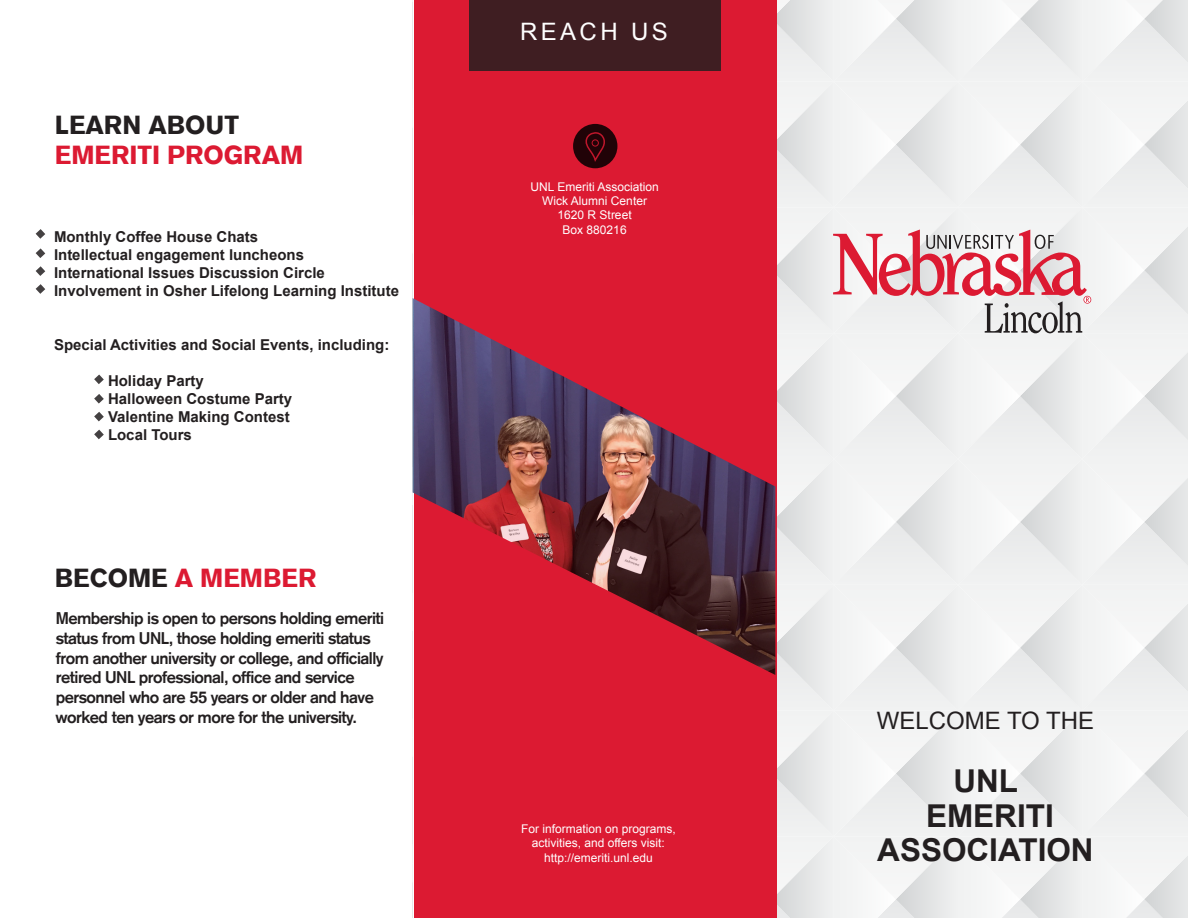
<style>
.page{position:relative;width:1188px;height:918px;background:#fff}
.page>*{position:absolute;margin:0;border:0;box-sizing:border-box;transform-origin:0 0}
.t1{font:700 31.5px "Arial";color:#231f20}
.t2{font:900 25.5px "Akzidenz Grotesk";color:#dc1a32}
.t3{font:900 25.5px "Akzidenz Grotesk";color:#231f20}
.t4{font:24px "Arial";color:#231f20}
.t5{font:24px "Arial";letter-spacing:.14em;color:#fff}
.Paragraph_Style_1{font:700 16.5px/19.8px "Akzidenz Grotesk";letter-spacing:-.03em;color:#231f20}
.t6{font:700 15px "Arial";color:#231f20}
.t7{font:12px "Arial";color:#fff}
.s1{color:#231f20}
</style>
<div class="page">
<svg style="left:777px;top:0;width:411px;height:918px"></svg>
<div style="left:414px;top:0;width:363px;height:918px;background:#dc1a32"></div>
<img style="left:414px;top:299px;width:361px;height:376px">
<div style="left:469px;top:0;width:252px;height:70px;background:#3f1e22"></div>
<div style="left:573px;top:124px;width:44px;height:44px;background:#210307;border-radius:50%"></div>
<svg style="left:585px;top:132px;width:20px;height:30px"></svg>
<svg style="left:413px;top:298px;width:1px;height:195px"></svg>
<svg style="left:94px;top:375px;width:10px;height:9px"></svg>
<svg style="left:94px;top:394px;width:10px;height:10px"></svg>
<svg style="left:94px;top:412px;width:10px;height:9px"></svg>
<div style="left:592px;top:139px;width:7px;height:7px;border:1px solid #dc1a32;border-radius:50%"></div>
<svg style="left:36px;top:229px;width:9px;height:10px"></svg>
<svg style="left:36px;top:248px;width:9px;height:10px"></svg>
<svg style="left:36px;top:266px;width:9px;height:10px"></svg>
<svg style="left:36px;top:284px;width:9px;height:10px"></svg>
<svg style="left:94px;top:430px;width:10px;height:9px"></svg>
<p class="t3" style="left:55px;top:109px;width:186px">LEARN ABOUT</p>
<p class="t2" style="left:55px;top:140px;width:250px">EMERITI PROGRAM</p>
<p class="t6" style="left:54px;top:226px;width:206px">Monthly Coffee House Chats</p>
<p class="t6" style="left:54px;top:244px;width:252px">Intellectual engagement luncheons</p>
<p class="t6" style="left:54px;top:262px;width:272px">International Issues Discussion Circle</p>
<p class="t6" style="left:54px;top:280px;width:347px">Involvement in Osher Lifelong Learning Institute</p>
<p class="t6" style="left:54px;top:334px;width:337px">Special Activities and Social Events, including:</p>
<p class="t6" style="left:108px;top:370px;width:97px">Holiday Party</p>
<p class="t6" style="left:108px;top:388px;width:186px">Halloween Costume Party</p>
<p class="t6" style="left:108px;top:406px;width:183px">Valentine Making Contest</p>
<p class="t6" style="left:108px;top:424px;width:85px">Local Tours</p>
<p class="t2" style="left:55px;top:563px;width:263px"><span class="s1">BECOME</span> A MEMBER</p>
<p class="Paragraph_Style_1" style="left:56px;top:608px;width:330px">Membership is open to persons holding emeriti status from UNL, those holding emeriti status from another university or college, and officially retired UNL professional, office and service</p>
<p class="Paragraph_Style_1" style="left:56px;top:688px;width:320px">personnel who are 55 years or older and have worked ten years or more for the university.</p>
<p class="t5" style="left:520px;top:16px;width:149px">REACH US</p>
<p class="t7" style="left:531px;top:178px;width:130px">UNL Emeriti Association</p>
<p class="t7" style="left:542px;top:193px;width:106px">Wick Alumni Center</p>
<p class="t7" style="left:558px;top:207px;width:76px">1620 R Street</p>
<p class="t7" style="left:563px;top:222px;width:66px">Box 880216</p>
<p class="t7" style="left:521px;top:821px;width:156px">For information on programs,</p>
<p class="t7" style="left:532px;top:835px;width:135px">activities, and offers visit:</p>
<p class="t7" style="left:544px;top:850px;width:110px">http://emeriti.unl.edu</p>
<p class="t4" style="left:877px;top:705px;width:219px">WELCOME TO THE</p>
<p class="t1" style="left:953px;top:761px;width:66px">UNL</p>
<p class="t1" style="left:926px;top:795px;width:129px">EMERITI</p>
<p class="t1" style="left:877px;top:830px;width:218px">ASSOCIATION</p>
</div>
